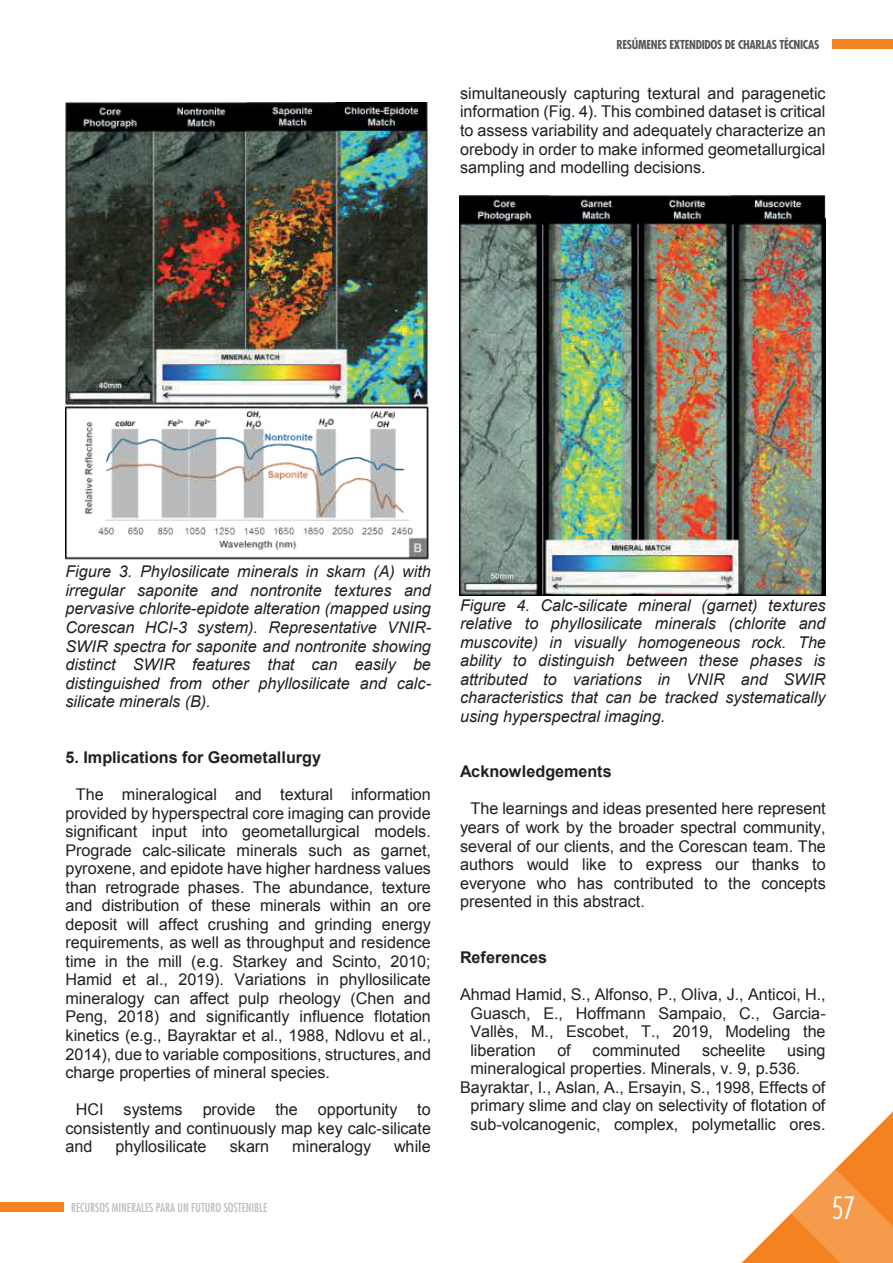
<style>
.page{position:relative;width:893px;height:1263px;background:#fff}
.page>*{position:absolute;margin:0;border:0;box-sizing:border-box;transform-origin:0 0}
.t1{font:300 condensed 30px "Futura Std";color:#fff}
.t2{font:16.2px/18.6px "Arial";color:#231f20;text-align:justify}
.t3{font:italic 16.2px/18.6px "Arial";color:#231f20;text-align:justify}
.t4{font:700 16.2px "Arial";color:#231f20}
.t5{font:condensed 12px "Futura Std";color:#bcbdc0}
.t6{font:700 condensed 12px "Futura Std";letter-spacing:-.025em;color:#57585a}
</style>
<div class="page">
<div style="left:833px;top:39px;width:60px;height:10px;background:#f58220"></div>
<svg style="left:741px;top:1111px;width:152px;height:152px"></svg>
<div style="left:0;top:1201px;width:63px;height:10px;background:#f58220"></div>
<img style="left:65px;top:103px;width:364px;height:457px">
<img style="left:460px;top:195px;width:365px;height:401px">
<p class="t6" style="left:616px;top:37px;width:205px">RESÚMENES EXTENDIDOS DE CHARLAS TÉCNICAS</p>
<p class="t2" style="left:460px;top:84px;width:367px">simultaneously capturing textural and paragenetic information (Fig. 4). This combined dataset is critical to assess variability and adequately characterize an orebody in order to make informed geometallurgical sampling and modelling decisions.</p>
<p class="t3" style="left:65px;top:562px;width:367px">Figure 3. Phylosilicate minerals in skarn (A) with irregular saponite and nontronite textures and pervasive chlorite-epidote alteration (mapped using Corescan HCI-3 system). Representative VNIR-SWIR spectra for saponite and nontronite showing distinct SWIR features that can easily be distinguished from other phyllosilicate and calc&shy;silicate minerals (B).</p>
<p class="t4" style="left:65px;top:746px;width:257px">5. Implications for Geometallurgy</p>
<p class="t2" style="left:65px;top:785px;width:367px;text-indent:10px">The mineralogical and textural information provided by hyperspectral core imaging can provide significant input into geometallurgical models.<br>Prograde calc-silicate minerals such as garnet, pyroxene, and epidote have higher hardness values than retrograde phases. The abundance, texture and distribution of these minerals within an ore deposit will affect crushing and grinding energy requirements, as well as throughput and residence time in the mill (e.g. Starkey and Scinto, 2010; Hamid et al., 2019). Variations in phyllosilicate mineralogy can affect pulp rheology (Chen and Peng, 2018) and significantly influence flotation kinetics (e.g., Bayraktar et al., 1988, Ndlovu et al., 2014), due to variable compositions, structures, and charge properties of mineral species.</p>
<p class="t2" style="left:65px;top:1100px;width:367px;text-indent:10px">HCI systems provide the opportunity to consistently and continuously map key calc-silicate and</p>
<p class="t2" style="left:115px;top:1137px;width:93px">phyllosilicate</p>
<p class="t2" style="left:230px;top:1137px;width:41px">skarn</p>
<p class="t2" style="left:292px;top:1137px;width:80px">mineralogy</p>
<p class="t2" style="left:394px;top:1137px;width:38px">while</p>
<p class="t5" style="left:71px;top:1200px;width:198px">RECURSOS MINERALES PARA UN FUTURO SOSTENIBLE</p>
<p class="t3" style="left:460px;top:596px;width:367px">Figure 4. Calc-silicate mineral (garnet) textures relative to phyllosilicate minerals (chlorite and muscovite) in visually homogeneous rock. The ability to distinguish between these phases is attributed to variations in VNIR and SWIR characteristics that can be tracked systematically using hyperspectral imaging.</p>
<p class="t4" style="left:460px;top:761px;width:153px">Acknowledgements</p>
<p class="t2" style="left:460px;top:800px;width:367px;text-indent:10px">The learnings and ideas presented here represent years of work by the broader spectral community, several of our clients, and the Corescan team. The authors would like to express our thanks to everyone who has contributed to the concepts presented in this abstract.</p>
<p class="t4" style="left:460px;top:946px;width:89px">References</p>
<p class="t2" style="left:470px;top:985px;width:357px;text-indent:-10px">Ahmad Hamid, S., Alfonso, P., Oliva, J., Anticoi, H., Guasch, E., Hoffmann Sampaio, C., Garcia-Vallès, M., Escobet, T., 2019, Modeling the liberation</p>
<p class="t2" style="left:557px;top:1041px;width:15px">of</p>
<p class="t2" style="left:593px;top:1041px;width:89px">comminuted</p>
<p class="t2" style="left:702px;top:1041px;width:65px">scheelite</p>
<p class="t2" style="left:787px;top:1041px;width:40px">using</p>
<p class="t2" style="left:470px;top:1059px;width:331px">mineralogical properties. Minerals, v. 9, p.536.</p>
<p class="t2" style="left:460px;top:1078px;width:367px">Bayraktar, I., Aslan, A., Ersayin, S., 1998, Effects of</p>
<p class="t2" style="left:470px;top:1096px;width:356px">primary slime and clay on selectivity of flotation of</p>
<p class="t2" style="left:470px;top:1115px;width:357px">sub-volcanogenic, complex, polymetallic ores.</p>
<h1 class="t1" style="left:831px;top:1190px;width:26px">57</h1>
</div>
